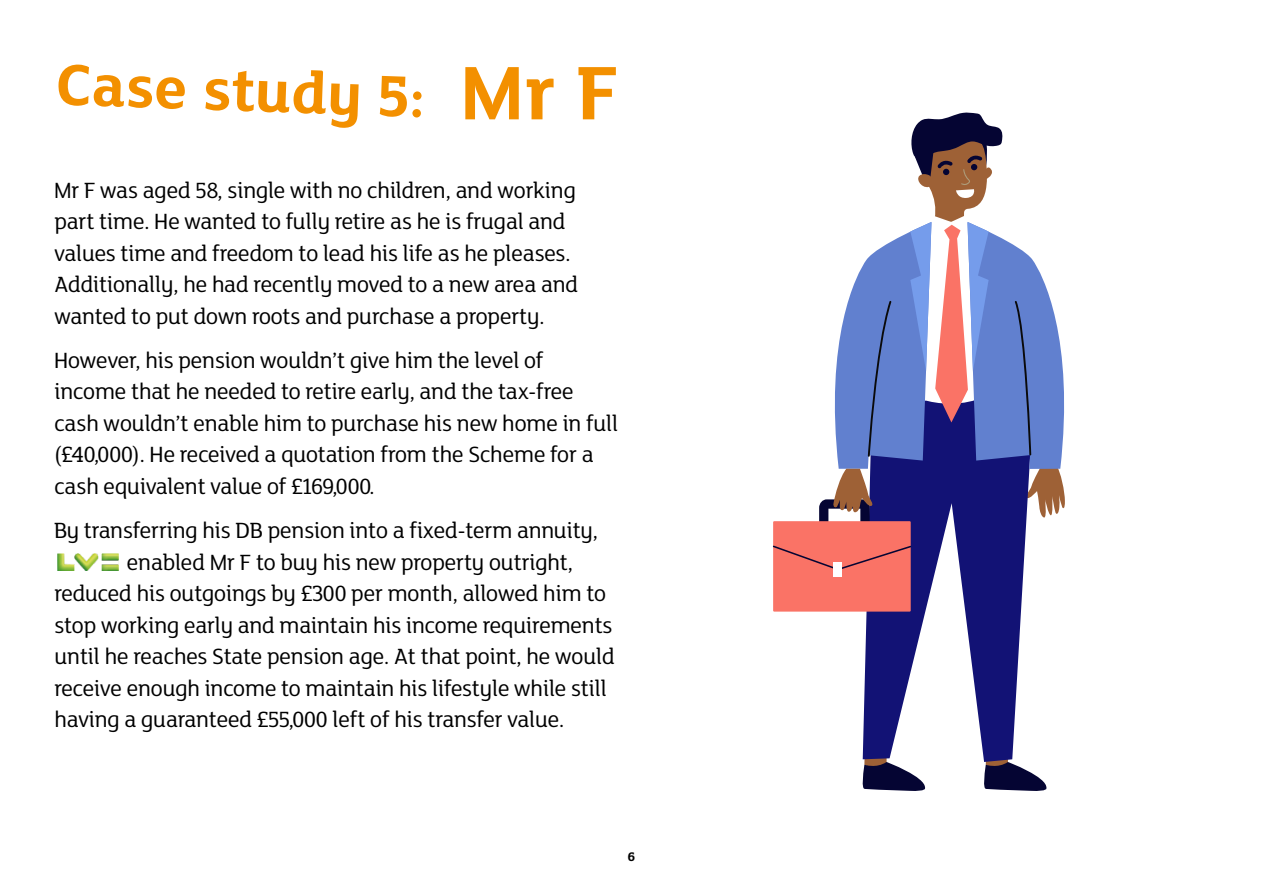
<style>
.page{position:relative;width:1263px;height:893px;background:#fff}
.page>*{position:absolute;margin:0;border:0;box-sizing:border-box;transform-origin:0 0}
.t1{font:700 82.5px "Mary Ann";color:#f39000}
.t2{font:700 63px "Mary Ann";color:#f39000}
.t3{font:24px/31.5px "Mary Ann";color:#000}
.t4{font:700 13.5px "Mary Ann";color:#000}
</style>
<div class="page">
<img style="left:57px;top:554px;width:62px;height:16px">
<svg style="left:984px;top:762px;width:63px;height:29px"></svg>
<svg style="left:862px;top:750px;width:64px;height:41px"></svg>
<svg style="left:863px;top:525px;width:164px;height:237px;fill:#121275"></svg>
<div style="left:773px;top:521px;width:138px;height:91px;background:#fa7366"></div>
<svg style="left:773px;top:545px;width:138px;height:25px"></svg>
<div style="left:834px;top:562px;width:8px;height:14px;background:#fff"></div>
<svg style="left:819px;top:112px;width:246px;height:413px"></svg>
<h2 class="t2" style="left:58px;top:40px;width:370px;rotate:2deg">Case study 5:</h2>
<h1 class="t1" style="left:460px;top:36px;width:159px">Mr F</h1>
<p class="t3" style="left:54px;top:174px;width:525px">Mr F was aged 58, single with no children, and working part time. He wanted to fully retire as he is frugal and values time and freedom to lead his life as he pleases.<br>Additionally, he had recently moved to a new area and wanted to put down roots and purchase a property.</p>
<p class="t3" style="left:54px;top:344px;width:566px">However, his pension wouldn’t give him the level of income that he needed to retire early, and the tax-free cash wouldn’t enable him to purchase his new home in full (£40,000). He received a quotation from the Scheme for a cash equivalent value of £169,000.</p>
<p class="t3" style="left:54px;top:514px;width:545px">By transferring his DB pension into a fixed-term annuity,</p>
<p class="t3" style="left:127px;top:545px;width:448px">enabled Mr F to buy his new property outright,</p>
<p class="t3" style="left:55px;top:577px;width:553px">reduced his outgoings by £300 per month, allowed him to</p>
<p class="t3" style="left:55px;top:608px;width:559px">stop working early and maintain his income requirements</p>
<p class="t3" style="left:55px;top:640px;width:562px">until he reaches State pension age. At that point, he would</p>
<p class="t3" style="left:55px;top:671px;width:554px">receive enough income to maintain his lifestyle while still</p>
<p class="t3" style="left:55px;top:703px;width:511px">having a guaranteed £55,000 left of his transfer value.</p>
<p class="t4" style="left:628px;top:847px;width:9px">6</p>
</div>
